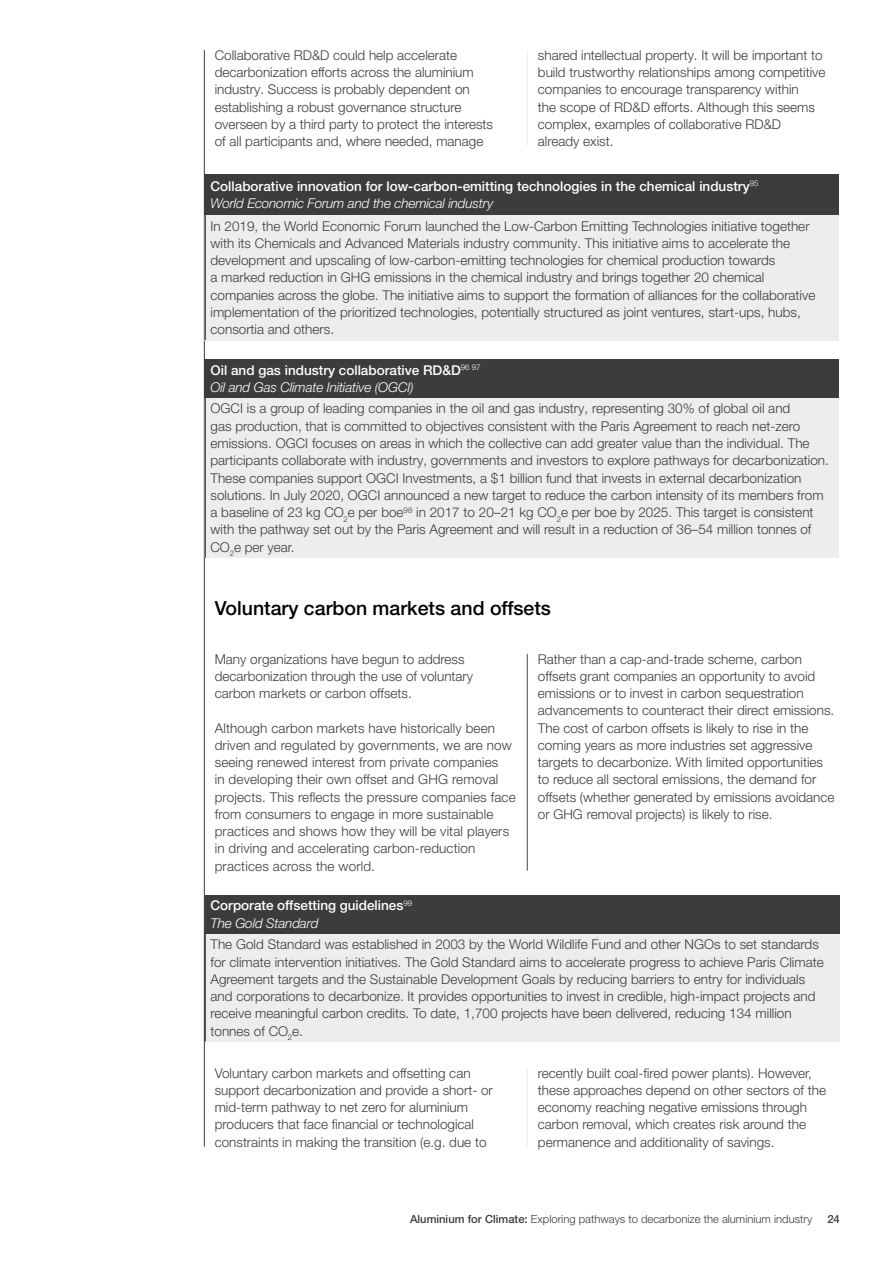
<style>
.page{position:relative;width:893px;height:1263px;background:#fff}
.page>*{position:absolute;margin:0;border:0;box-sizing:border-box;transform-origin:0 0}
.t1{font:500 19.5px "Helvetica Neue LT Pro";color:#000}
.t2{font:300 13.5px/17.2px "Helvetica Neue LT Pro";color:#3c3c3b}
.t3{font:500 13.5px/17.2px "Helvetica Neue LT Pro";color:#fff}
.t4{font:300 11.25px "Helvetica Neue LT Pro";color:#3c3c3b}
.t5{font:500 11.25px "Helvetica Neue LT Pro";color:#3c3c3b}
.s1{font-weight:300;font-style:italic}
.s2{font-weight:500}
</style>
<div class="page">
<hr style="left:204px;top:50px;width:1px;height:1097px;background:#3c3c3b">
<hr style="left:527px;top:50px;width:1px;height:96px;background:#ededed">
<div style="left:205px;top:174px;width:634px;height:41px;background:#3c3c3b"></div>
<div style="left:205px;top:215px;width:634px;height:125px;background:#ededed"></div>
<div style="left:205px;top:359px;width:634px;height:39px;background:#3c3c3b"></div>
<div style="left:205px;top:398px;width:634px;height:159px;background:#ededed"></div>
<hr style="left:204px;top:174px;width:2px;height:166px;background:#3c3c3b">
<hr style="left:204px;top:376px;width:2px;height:182px;background:#3c3c3b">
<hr style="left:527px;top:654px;width:1px;height:217px;background:#4a4a49">
<div style="left:205px;top:895px;width:634px;height:39px;background:#3c3c3b"></div>
<div style="left:205px;top:934px;width:634px;height:107px;background:#ededed"></div>
<hr style="left:204px;top:896px;width:2px;height:145px;background:#3c3c3b">
<hr style="left:527px;top:1068px;width:1px;height:79px;background:#ededed">
<p class="t2" style="left:215px;top:46px;width:280px">Collaborative RD&amp;D could help accelerate decarbonization efforts across the aluminium industry. Success is probably dependent on establishing a robust governance structure overseen by a third party to protect the interests of all participants and, where needed, manage</p>
<p class="t2" style="left:538px;top:46px;width:289px">shared intellectual property. It will be important to build trustworthy relationships among competitive companies to encourage transparency within<br>the scope of RD&amp;D efforts. Although this seems complex, examples of collaborative RD&amp;D already exist.</p>
<p class="t3" style="left:211px;top:177px;width:549px">Collaborative innovation for low-carbon-emitting technologies in the chemical industry<sup>95<br></sup><span class="s1">World Economic Forum and the chemical industry</span></p>
<p class="t2" style="left:211px;top:217px;width:606px">In 2019, the World Economic Forum launched the Low-Carbon Emitting Technologies initiative together with its Chemicals and Advanced Materials industry community. This initiative aims to accelerate the development and upscaling of low-carbon-emitting technologies for chemical production towards<br>a marked reduction in GHG emissions in the chemical industry and brings together 20 chemical companies across the globe. The initiative aims to support the formation of alliances for the collaborative implementation of the prioritized technologies, potentially structured as joint ventures, start-ups, hubs, consortia and others.</p>
<p class="t3" style="left:211px;top:361px;width:272px">Oil and gas industry collaborative RD&amp;D<sup>96</sup> <sup>97<br></sup><span class="s1">Oil and Gas Climate Initiative (OGCI)</span></p>
<p class="t2" style="left:211px;top:400px;width:620px">OGCI is a group of leading companies in the oil and gas industry, representing 30% of global oil and<br>gas production, that is committed to objectives consistent with the Paris Agreement to reach net-zero emissions. OGCI focuses on areas in which the collective can add greater value than the individual. The participants collaborate with industry, governments and investors to explore pathways for decarbonization.<br>These companies support OGCI Investments, a $1 billion fund that invests in external decarbonization solutions. In July 2020, OGCI announced a new target to reduce the carbon intensity of its members from a baseline of 23 kg CO<sub>2</sub>e per boe<sup>98</sup> in 2017 to 20–21 kg CO<sub>2</sub>e per boe by 2025. This target is consistent with the pathway set out by the Paris Agreement and will result in a reduction of 36–54 million tonnes of CO<sub>2</sub>e per year.</p>
<h1 class="t1" style="left:215px;top:596px;width:338px">Voluntary carbon markets and offsets</h1>
<p class="t2" style="left:215px;top:650px;width:260px">Many organizations have begun to address decarbonization through the use of voluntary carbon markets or carbon offsets.</p>
<p class="t2" style="left:215px;top:719px;width:302px">Although carbon markets have historically been driven and regulated by governments, we are now seeing renewed interest from private companies<br>in developing their own offset and GHG removal projects. This reflects the pressure companies face from consumers to engage in more sustainable practices and shows how they will be vital players in driving and accelerating carbon-reduction practices across the world.</p>
<p class="t2" style="left:538px;top:650px;width:298px">Rather than a cap-and-trade scheme, carbon offsets grant companies an opportunity to avoid emissions or to invest in carbon sequestration advancements to counteract their direct emissions.<br>The cost of carbon offsets is likely to rise in the coming years as more industries set aggressive targets to decarbonize. With limited opportunities to reduce all sectoral emissions, the demand for offsets (whether generated by emissions avoidance or GHG removal projects) is likely to rise.</p>
<p class="t3" style="left:211px;top:897px;width:203px">Corporate offsetting guidelines<sup>99<br></sup><span class="s1">The Gold Standard</span></p>
<p class="t2" style="left:211px;top:935px;width:615px">The Gold Standard was established in 2003 by the World Wildlife Fund and other NGOs to set standards for climate intervention initiatives. The Gold Standard aims to accelerate progress to achieve Paris Climate Agreement targets and the Sustainable Development Goals by reducing barriers to entry for individuals and corporations to decarbonize. It provides opportunities to invest in credible, high-impact projects and receive meaningful carbon credits. To date, 1,700 projects have been delivered, reducing 134 million tonnes of CO<sub>2</sub>e.</p>
<p class="t2" style="left:215px;top:1064px;width:280px">Voluntary carbon markets and offsetting can support decarbonization and provide a short- or mid-term pathway to net zero for aluminium producers that face financial or technological constraints in making the transition (e.g. due to</p>
<p class="t2" style="left:538px;top:1064px;width:290px">recently built coal-fired power plants). However, these approaches depend on other sectors of the economy reaching negative emissions through carbon removal, which creates risk around the permanence and additionality of savings.</p>
<p class="t4" style="left:410px;top:1212px;width:404px"><span class="s2">Aluminium for Climate:</span> Exploring pathways to decarbonize the aluminium industry</p>
<p class="t5" style="left:827px;top:1212px;width:14px">24</p>
</div>
